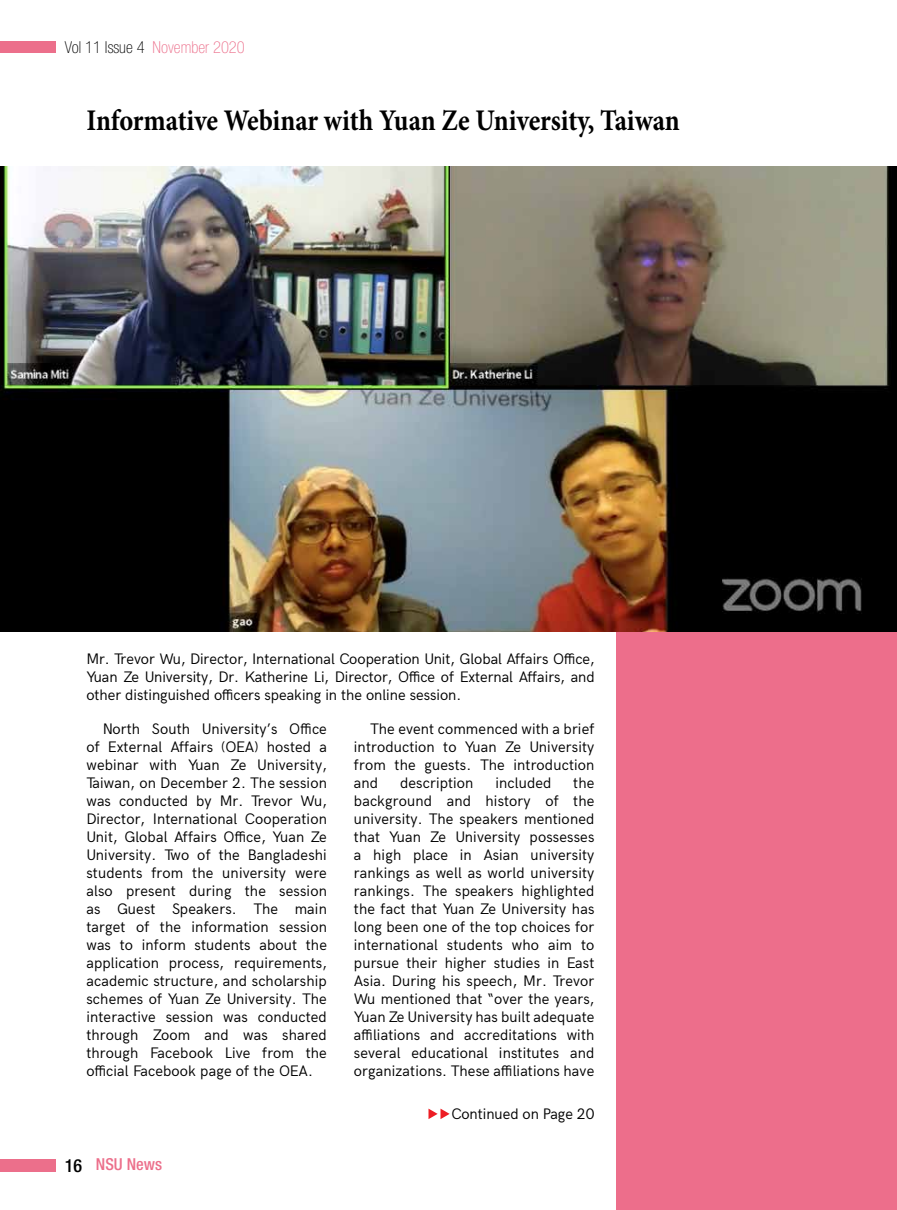
<style>
.page{position:relative;width:897px;height:1210px;background:#fff}
.page>*{position:absolute;margin:0;border:0;box-sizing:border-box;transform-origin:0 0}
.t1{font:700 30px "Minion Pro";letter-spacing:-.005em;color:#000;scale:.88 1}
.t2{font:100 condensed 16.5px "Helvetica Neue LT Pro";color:#ec6f8b}
.t3{font:500 condensed 16.5px "Helvetica Neue LT Pro";color:#ec6f8b}
.t4{font:15px/18px "Acari Sans";letter-spacing:.01em;color:#000;text-align:justify}
.s1{color:#000}
.s2{font-size:18px;color:#000}
</style>
<div class="page">
<div style="left:0;top:1158px;width:56px;height:13px;background:#ec6f8b"></div>
<div style="left:0;top:41px;width:56px;height:11px;background:#ec6f8b"></div>
<div style="left:616px;top:588px;width:280px;height:621px;background:#ed6e8b"></div>
<img style="left:0;top:166px;width:896px;height:465px">
<svg style="left:428px;top:1108px;width:21px;height:11px"></svg>
<p class="t2" style="left:65px;top:38px;width:181px"><span class="s1">Vol 11 Issue 4</span> November 2020</p>
<h1 class="t1" style="left:86px;top:99px;width:675px">Informative Webinar with Yuan Ze University, Taiwan</h1>
<p class="t4" style="left:86px;top:648px;width:510px">Mr. Trevor Wu, Director, International Cooperation Unit, Global Affairs Office, Yuan Ze University, Dr. Katherine Li, Director, Office of External Affairs, and other distinguished officers speaking in the online session.</p>
<p class="t4" style="left:86px;top:718px;width:242px;text-indent:16px">North South University’s Office of External Affairs (OEA) hosted a webinar with Yuan Ze University, Taiwan, on December 2. The session was conducted by Mr. Trevor Wu, Director, International Cooperation Unit, Global Affairs Office, Yuan Ze University. Two of the Bangladeshi students from the university were also present during the session as Guest Speakers. The main target of the information session was to inform students about the application process, requirements, academic structure, and scholarship schemes of Yuan Ze University. The interactive session was conducted through Zoom and was shared through Facebook Live from the official Facebook page of the OEA.</p>
<p class="t4" style="left:354px;top:718px;width:242px;text-indent:16px">The event commenced with a brief introduction to Yuan Ze University from the guests. The introduction and</p>
<p class="t4" style="left:354px;top:772px;width:242px;text-indent:219px">the background and history of the university. The speakers mentioned that Yuan Ze University possesses a high place in Asian university rankings as well as world university rankings. The speakers highlighted the fact that Yuan Ze University has long been one of the top choices for international students who aim to pursue their higher studies in East Asia. During his speech, Mr. Trevor Wu mentioned that “over the years, Yuan Ze University has built adequate affiliations and accreditations with several educational institutes and organizations. These affiliations have</p>
<p class="t4" style="left:451px;top:1103px;width:144px">Continued on Page 20</p>
<p class="t4" style="left:400px;top:772px;width:75px">description</p>
<p class="t4" style="left:495px;top:772px;width:58px">included</p>
<p class="t3" style="left:65px;top:1154px;width:99px"><span class="s2">16</span> NSU News</p>
</div>
